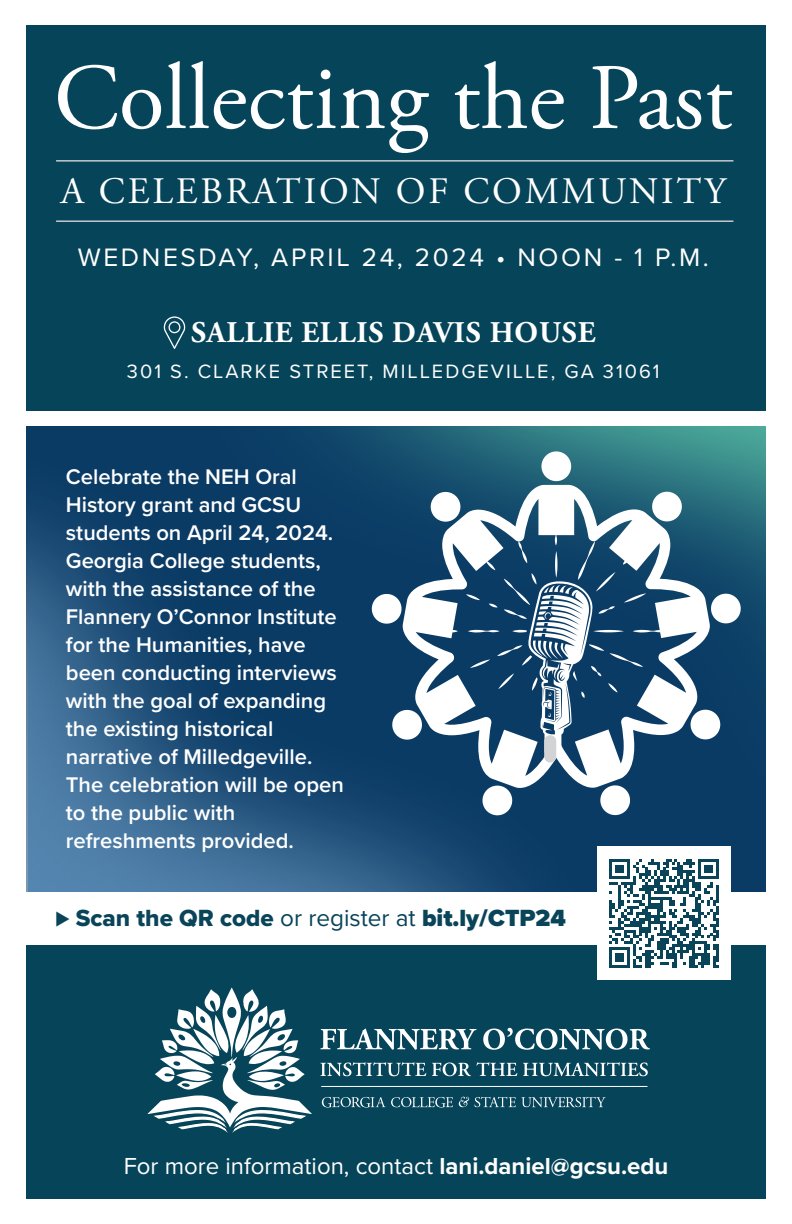
<style>
.page{position:relative;width:792px;height:1224px;background:#fff}
.page>*{position:absolute;margin:0;border:0;box-sizing:border-box;transform-origin:0 0}
.t1{font:93.4px "Adobe Garamond Pro";color:#fff}
.t2{font:37.4px "Adobe Garamond Pro";letter-spacing:.075em;color:#fff}
.t3{font:700 30px "Adobe Garamond Pro";letter-spacing:.025em;color:#fff}
.t4{font:26.2px "Proxima Nova";letter-spacing:.1em;color:#fff}
.t5{font:24.2px "Proxima Nova";color:#094459}
.t6{font:24px "Proxima Nova";color:#fff}
.t7{font:600 22px/28px "Proxima Nova";color:#fff}
.t8{font:20px "Proxima Nova";letter-spacing:.1em;color:#fff}
.s1{font-family:"Proxima Nova Extrabld"}
.s2{font-weight:900}
.s3{font-weight:700}
</style>
<div class="page">
<img style="left:620px;top:426px;width:146px;height:466px">
<div style="left:26px;top:899px;width:740px;height:299px;background:#064459"></div>
<div style="left:26px;top:25px;width:740px;height:394px;background:#064459"></div>
<img style="left:28px;top:426px;width:592px;height:466px">
<svg style="left:541px;top:451px;width:30px;height:30px"></svg>
<svg style="left:372px;top:594px;width:30px;height:30px"></svg>
<svg style="left:392px;top:710px;width:11px;height:30px"></svg>
<svg style="left:482px;top:788px;width:30px;height:27px"></svg>
<svg style="left:711px;top:594px;width:30px;height:29px"></svg>
<svg style="left:403px;top:485px;width:307px;height:303px"></svg>
<svg style="left:691px;top:710px;width:29px;height:29px"></svg>
<svg style="left:600px;top:785px;width:30px;height:30px"></svg>
<svg style="left:447px;top:519px;width:219px;height:179px;fill:#0b3d66"></svg>
<svg style="left:528px;top:581px;width:65px;height:182px"></svg>
<div style="left:26px;top:412px;width:740px;height:14px;background:#fff"></div>
<div style="left:26px;top:892px;width:740px;height:53px;background:#fff"></div>
<div style="left:598px;top:847px;width:133px;height:133px;background:#fff"></div>
<svg style="left:609px;top:859px;width:110px;height:109px"></svg>
<hr style="left:56px;top:160px;width:677px;height:2px;background:#d2d3d5">
<hr style="left:56px;top:220px;width:677px;height:2px;background:#d2d3d5">
<svg style="left:320px;top:1029px;width:157px;height:21px"></svg>
<svg style="left:483px;top:1028px;width:167px;height:22px"></svg>
<svg style="left:320px;top:1062px;width:106px;height:14px"></svg>
<svg style="left:432px;top:1062px;width:85px;height:14px"></svg>
<svg style="left:523px;top:1062px;width:125px;height:14px"></svg>
<svg style="left:322px;top:1097px;width:131px;height:11px"></svg>
<svg style="left:459px;top:1097px;width:147px;height:10px"></svg>
<hr style="left:321px;top:1086px;width:327px;height:1px;background:#fff">
<svg style="left:148px;top:988px;width:164px;height:143px"></svg>
<svg style="left:164px;top:316px;width:21px;height:33px"></svg>
<h1 class="t1" style="left:54px;top:42px;width:680px">Collecting the Past</h1>
<h2 class="t2" style="left:61px;top:168px;width:667px">A CELEBRATION OF COMMUNITY</h2>
<p class="t4" style="left:78px;top:238px;width:633px">WEDNESDAY, APRIL 24, 2024 • NOON - 1 P.M.</p>
<h3 class="t3" style="left:191px;top:315px;width:406px">SALLIE ELLIS DAVIS HOUSE</h3>
<p class="t8" style="left:127px;top:357px;width:534px">301 S. CLARKE STREET, MILLEDGEVILLE, GA 31061</p>
<p class="t7" style="left:66px;top:462px;width:280px">Celebrate the NEH Oral<br>History grant and GCSU students on April 24, 2024.<br>Georgia College students, with the assistance of the<br>Flannery O’Connor Institute for the Humanities, have been conducting interviews with the goal of expanding the existing historical narrative of Milledgeville.<br>The celebration will be open to the public with refreshments provided.</p>
<p class="t5" style="left:55px;top:900px;width:512px">⊲ <span class="s1">Scan the QR code</span> or register at <span class="s2">bit.ly/CTP24</span></p>
<p class="t6" style="left:124px;top:1148px;width:546px">For more information, contact <span class="s3">lani.daniel@gcsu.edu</span></p>
</div>
